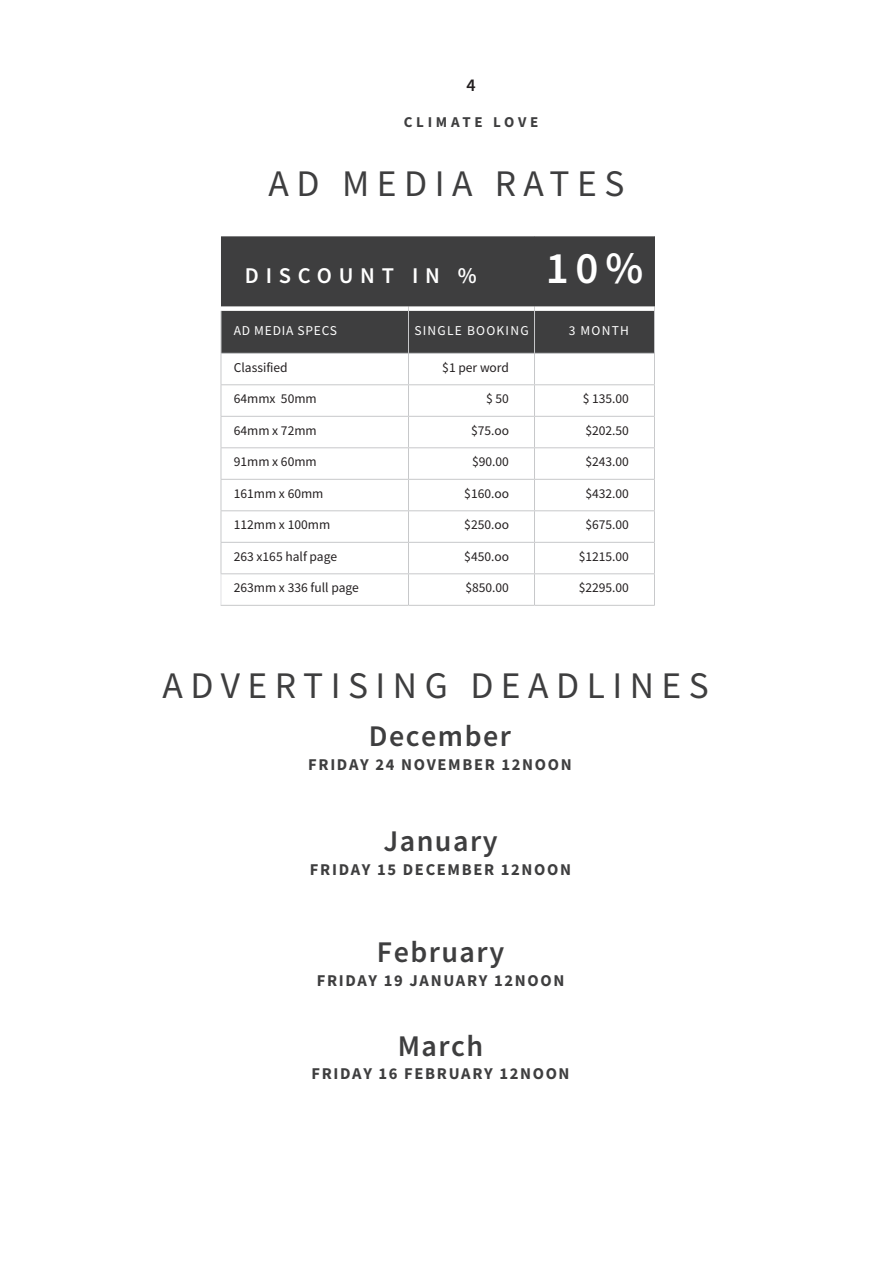
<style>
.page{position:relative;width:893px;height:1263px;background:#fff}
.page>*{position:absolute;margin:0;border:0;box-sizing:border-box;transform-origin:0 0}
.t1{font:600 45px "Source Sans Pro";color:#fff}
.t2{font:37.5px "Source Sans Pro";letter-spacing:.2em;color:#3e3e3f}
.t3{font:600 30px "Source Sans Pro";letter-spacing:.05em;color:#3e3e3f}
.t4{font:600 22.5px "Source Sans Pro";letter-spacing:.3em;color:#fff}
.t5{font:600 18px "Source Sans Pro";color:#231f20}
.t6{font:700 16.5px "Source Sans Pro";letter-spacing:.1em;color:#3e3e3f}
.t7{font:700 15px "Source Sans Pro";letter-spacing:.25em;color:#3e3e3f}
.t8{font:13.5px "Source Sans Pro";color:#231f20}
.t9{font:13.5px "Source Sans Pro";letter-spacing:.09em;color:#fff}
.t10{font:13.5px "Source Sans Pro";letter-spacing:.055em;color:#fff}
</style>
<div class="page">
<div style="left:221px;top:236px;width:434px;height:117px;background:#3e3e3f"></div>
<hr style="left:221px;top:311px;width:1px;height:42px;background:#c7c8ca">
<hr style="left:534px;top:311px;width:1px;height:42px;background:#c7c8ca">
<hr style="left:654px;top:311px;width:1px;height:42px;background:#c7c8ca">
<hr style="left:221px;top:353px;width:187px;height:1px;background:#c7c8ca">
<hr style="left:221px;top:354px;width:1px;height:30px;background:#c7c8ca">
<hr style="left:408px;top:353px;width:126px;height:1px;background:#c7c8ca">
<hr style="left:408px;top:354px;width:1px;height:30px;background:#c7c8ca">
<hr style="left:534px;top:353px;width:120px;height:1px;background:#c7c8ca">
<hr style="left:534px;top:354px;width:1px;height:30px;background:#c7c8ca">
<hr style="left:654px;top:353px;width:120px;height:1px;background:#c7c8ca">
<hr style="left:654px;top:354px;width:1px;height:30px;background:#c7c8ca">
<hr style="left:221px;top:384px;width:187px;height:1px;background:#c7c8ca">
<hr style="left:221px;top:385px;width:1px;height:31px;background:#c7c8ca">
<hr style="left:408px;top:384px;width:126px;height:1px;background:#c7c8ca">
<hr style="left:408px;top:385px;width:1px;height:31px;background:#c7c8ca">
<hr style="left:534px;top:384px;width:120px;height:1px;background:#c7c8ca">
<hr style="left:534px;top:385px;width:1px;height:31px;background:#c7c8ca">
<hr style="left:654px;top:384px;width:120px;height:1px;background:#c7c8ca">
<hr style="left:654px;top:385px;width:1px;height:31px;background:#c7c8ca">
<hr style="left:221px;top:416px;width:187px;height:1px;background:#c7c8ca">
<hr style="left:221px;top:417px;width:1px;height:30px;background:#c7c8ca">
<hr style="left:408px;top:416px;width:126px;height:1px;background:#c7c8ca">
<hr style="left:408px;top:417px;width:1px;height:30px;background:#c7c8ca">
<hr style="left:534px;top:416px;width:120px;height:1px;background:#c7c8ca">
<hr style="left:534px;top:417px;width:1px;height:30px;background:#c7c8ca">
<hr style="left:654px;top:416px;width:120px;height:1px;background:#c7c8ca">
<hr style="left:654px;top:417px;width:1px;height:30px;background:#c7c8ca">
<hr style="left:221px;top:447px;width:187px;height:1px;background:#c7c8ca">
<hr style="left:221px;top:448px;width:1px;height:31px;background:#c7c8ca">
<hr style="left:408px;top:447px;width:126px;height:1px;background:#c7c8ca">
<hr style="left:408px;top:448px;width:1px;height:31px;background:#c7c8ca">
<hr style="left:534px;top:447px;width:120px;height:1px;background:#c7c8ca">
<hr style="left:534px;top:448px;width:1px;height:31px;background:#c7c8ca">
<hr style="left:654px;top:447px;width:120px;height:1px;background:#c7c8ca">
<hr style="left:654px;top:448px;width:1px;height:31px;background:#c7c8ca">
<hr style="left:221px;top:479px;width:187px;height:1px;background:#c7c8ca">
<hr style="left:221px;top:480px;width:1px;height:30px;background:#c7c8ca">
<hr style="left:408px;top:479px;width:126px;height:1px;background:#c7c8ca">
<hr style="left:408px;top:480px;width:1px;height:30px;background:#c7c8ca">
<hr style="left:534px;top:479px;width:120px;height:1px;background:#c7c8ca">
<hr style="left:534px;top:480px;width:1px;height:30px;background:#c7c8ca">
<hr style="left:654px;top:479px;width:120px;height:1px;background:#c7c8ca">
<hr style="left:654px;top:480px;width:1px;height:30px;background:#c7c8ca">
<hr style="left:221px;top:510px;width:187px;height:1px;background:#c7c8ca">
<hr style="left:221px;top:511px;width:1px;height:31px;background:#c7c8ca">
<hr style="left:408px;top:510px;width:126px;height:1px;background:#c7c8ca">
<hr style="left:408px;top:511px;width:1px;height:31px;background:#c7c8ca">
<hr style="left:534px;top:510px;width:120px;height:1px;background:#c7c8ca">
<hr style="left:534px;top:511px;width:1px;height:31px;background:#c7c8ca">
<hr style="left:654px;top:510px;width:120px;height:1px;background:#c7c8ca">
<hr style="left:654px;top:511px;width:1px;height:31px;background:#c7c8ca">
<hr style="left:221px;top:542px;width:187px;height:1px;background:#c7c8ca">
<hr style="left:221px;top:543px;width:1px;height:30px;background:#c7c8ca">
<hr style="left:408px;top:542px;width:126px;height:1px;background:#c7c8ca">
<hr style="left:408px;top:543px;width:1px;height:30px;background:#c7c8ca">
<hr style="left:534px;top:542px;width:120px;height:1px;background:#c7c8ca">
<hr style="left:534px;top:543px;width:1px;height:30px;background:#c7c8ca">
<hr style="left:654px;top:542px;width:120px;height:1px;background:#c7c8ca">
<hr style="left:654px;top:543px;width:1px;height:30px;background:#c7c8ca">
<hr style="left:221px;top:573px;width:187px;height:1px;background:#c7c8ca">
<hr style="left:408px;top:573px;width:126px;height:1px;background:#c7c8ca">
<hr style="left:408px;top:574px;width:1px;height:31px;background:#c7c8ca">
<hr style="left:534px;top:573px;width:120px;height:1px;background:#c7c8ca">
<hr style="left:534px;top:574px;width:1px;height:31px;background:#c7c8ca">
<hr style="left:654px;top:573px;width:120px;height:1px;background:#c7c8ca">
<hr style="left:654px;top:574px;width:1px;height:31px;background:#c7c8ca">
<hr style="left:221px;top:605px;width:187px;height:1px;background:#c7c8ca">
<hr style="left:408px;top:605px;width:126px;height:1px;background:#c7c8ca">
<hr style="left:534px;top:605px;width:120px;height:1px;background:#c7c8ca">
<hr style="left:654px;top:605px;width:120px;height:1px;background:#c7c8ca">
<hr style="left:221px;top:574px;width:1px;height:31px;background:#e1e2e4">
<div style="left:221px;top:306px;width:187px;height:5px;background:#fff"></div>
<div style="left:408px;top:306px;width:126px;height:5px;background:#fff"></div>
<div style="left:534px;top:306px;width:120px;height:5px;background:#fff"></div>
<hr style="left:408px;top:311px;width:1px;height:42px;background:#c7c8ca">
<div style="left:655px;top:228px;width:238px;height:418px;background:#fff"></div>
<h3 class="t5" style="left:466px;top:74px;width:11px">4</h3>
<p class="t7" style="left:404px;top:111px;width:136px">CLIMATE LOVE</p>
<p class="t2" style="left:269px;top:159px;width:357px">AD MEDIA RATES</p>
<p class="t4" style="left:245px;top:261px;width:233px">DISCOUNT IN %</p>
<p class="t1" style="left:546px;top:238px;width:99px">10%</p>
<p class="t10" style="left:234px;top:322px;width:105px">AD MEDIA SPECS</p>
<p class="t9" style="left:414px;top:322px;width:116px">SINGLE BOOKING</p>
<p class="t9" style="left:569px;top:322px;width:62px">3 MONTH</p>
<p class="t8" style="left:234px;top:359px;width:56px">Classified</p>
<p class="t8" style="left:442px;top:359px;width:68px">$1 per word</p>
<p class="t8" style="left:234px;top:390px;width:85px">64mmx 50mm</p>
<p class="t8" style="left:486px;top:390px;width:24px">$ 50</p>
<p class="t8" style="left:583px;top:390px;width:48px">$ 135.00</p>
<p class="t8" style="left:234px;top:422px;width:85px">64mm x 72mm</p>
<p class="t8" style="left:471px;top:422px;width:39px">$75.oo</p>
<p class="t8" style="left:585px;top:422px;width:45px">$202.50</p>
<p class="t8" style="left:234px;top:453px;width:85px">91mm x 60mm</p>
<p class="t8" style="left:472px;top:453px;width:38px">$90.00</p>
<p class="t8" style="left:585px;top:453px;width:45px">$243.00</p>
<p class="t8" style="left:234px;top:485px;width:91px">161mm x 60mm</p>
<p class="t8" style="left:464px;top:485px;width:46px">$160.oo</p>
<p class="t8" style="left:585px;top:485px;width:45px">$432.00</p>
<p class="t8" style="left:234px;top:516px;width:98px">112mm x 100mm</p>
<p class="t8" style="left:464px;top:516px;width:46px">$250.oo</p>
<p class="t8" style="left:585px;top:516px;width:45px">$675.00</p>
<p class="t8" style="left:234px;top:548px;width:105px">263 x165 half page</p>
<p class="t8" style="left:464px;top:548px;width:46px">$450.oo</p>
<p class="t8" style="left:579px;top:548px;width:52px">$1215.00</p>
<p class="t8" style="left:234px;top:579px;width:127px">263mm x 336 full page</p>
<p class="t8" style="left:465px;top:579px;width:45px">$850.00</p>
<p class="t8" style="left:579px;top:579px;width:52px">$2295.00</p>
<p class="t2" style="left:163px;top:662px;width:548px">ADVERTISING DEADLINES</p>
<p class="t3" style="left:369px;top:716px;width:144px">December</p>
<p class="t6" style="left:308px;top:753px;width:265px">FRIDAY 24 NOVEMBER 12NOON</p>
<p class="t3" style="left:383px;top:822px;width:116px">January</p>
<p class="t6" style="left:310px;top:858px;width:263px">FRIDAY 15 DECEMBER 12NOON</p>
<p class="t3" style="left:377px;top:932px;width:129px">February</p>
<p class="t6" style="left:317px;top:969px;width:249px">FRIDAY 19 JANUARY 12NOON</p>
<p class="t3" style="left:398px;top:1026px;width:87px">March</p>
<p class="t6" style="left:311px;top:1063px;width:260px">FRIDAY 16 FEBRUARY 12NOON</p>
</div>
